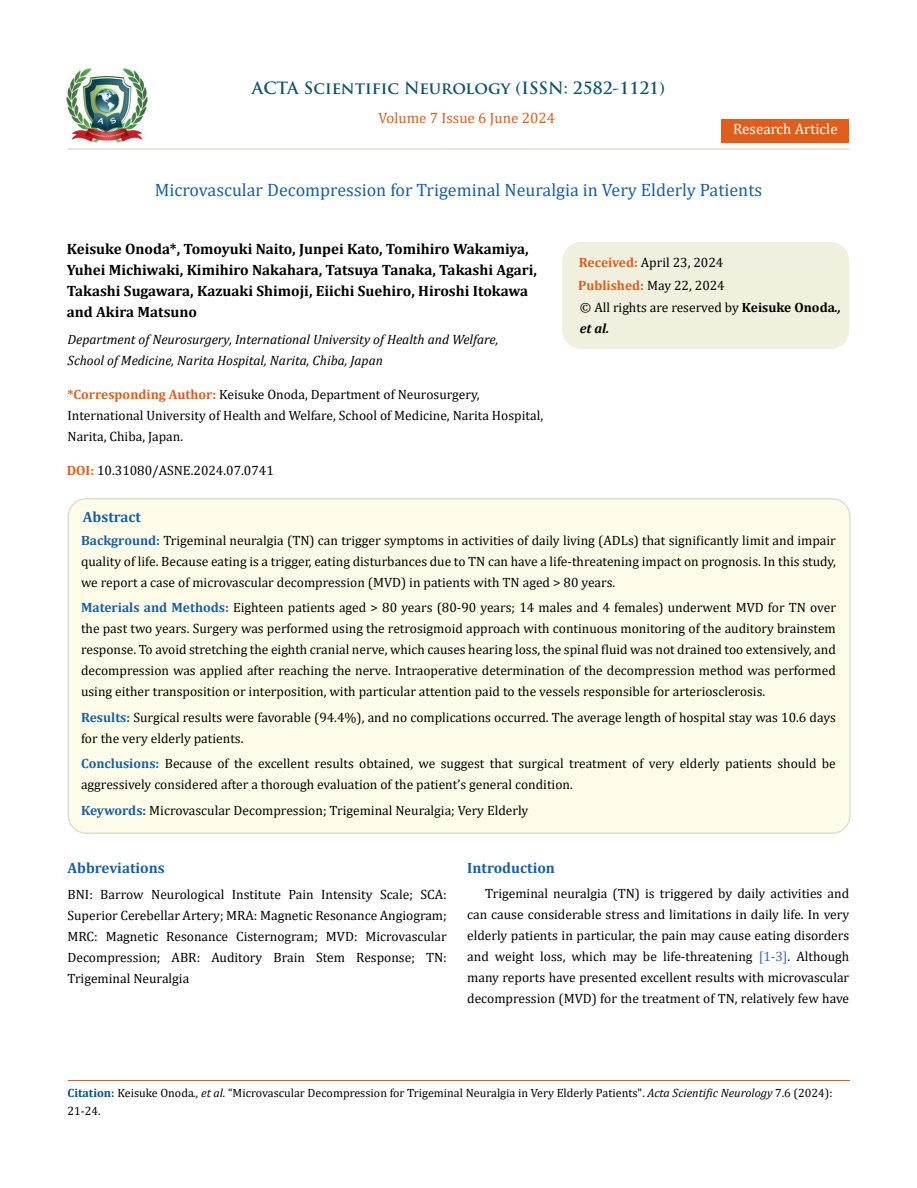
<style>
.page{position:relative;width:917px;height:1188px;background:#fff}
.page>*{position:absolute;margin:0;border:0;box-sizing:border-box;transform-origin:0 0}
.t1{font:18px "Cambria";color:#1560a6}
.t2{font:700 16.5px "Trajan Pro";color:#0e546a}
.t3{font:700 15px/21px "Cambria";color:#000}
.t4{font:700 15px "Cambria";color:#1560a6}
.t5{font:15px "Cambria";color:#e05d1a}
.t6{font:15px "Cambria";color:#fff}
.t7{font:13.5px/21px "Cambria";color:#000}
.t8{font:italic 13.5px/21px "Cambria";color:#000}
.t9{font:12px/18px "Cambria";color:#000}
.s1{font-weight:700;color:#e05d1a}
.s2{font-weight:700}
.s3{font-weight:700;font-style:italic}
.s4{font-weight:700;color:#1560a6}
.s5{color:#36c}
.s6{font-weight:700;color:#035089}
.s7{font-style:italic}
</style>
<div class="page">
<img style="left:67px;top:68px;width:80px;height:74px">
<div style="left:721px;top:119px;width:128px;height:23px;background:#e05d1a"></div>
<div style="left:563px;top:243px;width:285px;height:105px;background:#f1f0de;border-radius:18px"></div>
<div style="left:562px;top:242px;width:287px;height:107px;border:2px solid #f1f0de;border-radius:18px"></div>
<div style="left:68px;top:499px;width:781px;height:334px;background:#fffde9;border-radius:18px"></div>
<div style="left:67px;top:498px;width:783px;height:336px;border:2px solid #e0dfcd;border-radius:18px"></div>
<hr style="left:68px;top:1081px;width:781px;height:1px;background:#e05d1a">
<hr style="left:67px;top:148px;width:782px;height:2px;background:#e0dfcd">
<p class="t2" style="left:252px;top:77px;width:415px">ACTA Scientific Neurology (ISSN: 2582-1121)</p>
<p class="t5" style="left:378px;top:109px;width:178px">Volume 7 Issue 6 June 2024</p>
<p class="t6" style="left:733px;top:120px;width:106px">Research Article</p>
<h1 class="t1" style="left:155px;top:180px;width:609px">Microvascular Decompression for Trigeminal Neuralgia in Very Elderly Patients</h1>
<p class="t3" style="left:67px;top:238px;width:472px">Keisuke Onoda*, Tomoyuki Naito, Junpei Kato, Tomihiro Wakamiya, Yuhei Michiwaki, Kimihiro Nakahara, Tatsuya Tanaka, Takashi Agari, Takashi Sugawara, Kazuaki Shimoji, Eiichi Suehiro, Hiroshi Itokawa and Akira Matsuno</p>
<p class="t8" style="left:67px;top:329px;width:432px">Department of Neurosurgery, International University of Health and Welfare,<br>School of Medicine, Narita Hospital, Narita, Chiba, Japan</p>
<p class="t7" style="left:67px;top:384px;width:477px"><span class="s1">*Corresponding Author:</span> Keisuke Onoda, Department of Neurosurgery,<br>International University of Health and Welfare, School of Medicine, Narita Hospital,<br>Narita, Chiba, Japan.</p>
<p class="t7" style="left:67px;top:460px;width:208px"><span class="s1">DOI:</span> 10.31080/ASNE.2024.07.0741</p>
<p class="t7" style="left:578px;top:251px;width:148px;line-height:23px"><span class="s1">Received:</span> April 23, 2024<br><span class="s1">Published:</span> May 22, 2024</p>
<p class="t7" style="left:580px;top:297px;width:263px">© All rights are reserved by <span class="s2">Keisuke Onoda</span><span class="s3">., et al.</span></p>
<p class="t4" style="left:83px;top:506px;width:60px">Abstract</p>
<p class="t7" style="left:81px;top:529px;width:756px;text-align:justify"><span class="s4">Background:</span> Trigeminal neuralgia (TN) can trigger symptoms in activities of daily living (ADLs) that significantly limit and impair quality of life. Because eating is a trigger, eating disturbances due to TN can have a life-threatening impact on prognosis. In this study, we report a case of microvascular decompression (MVD) in patients with TN aged &gt; 80 years.</p>
<p class="t7" style="left:81px;top:597px;width:756px;text-align:justify"><span class="s4">Materials and Methods:</span> Eighteen patients aged &gt; 80 years (80-90 years; 14 males and 4 females) underwent MVD for TN over the past two years. Surgery was performed using the retrosigmoid approach with continuous monitoring of the auditory brainstem response. To avoid stretching the eighth cranial nerve, which causes hearing loss, the spinal fluid was not drained too extensively, and decompression was applied after reaching the nerve. Intraoperative determination of the decompression method was performed using either transposition or interposition, with particular attention paid to the vessels responsible for arteriosclerosis.</p>
<p class="t7" style="left:81px;top:706px;width:756px"><span class="s4">Results:</span> Surgical results were favorable (94.4%), and no complications occurred. The average length of hospital stay was 10.6 days for the very elderly patients.</p>
<p class="t7" style="left:81px;top:753px;width:756px"><span class="s4">Conclusions:</span> Because of the excellent results obtained, we suggest that surgical treatment of very elderly patients should be aggressively considered after a thorough evaluation of the patient’s general condition.</p>
<p class="t7" style="left:81px;top:799px;width:449px"><span class="s4">Keywords:</span> Microvascular Decompression; Trigeminal Neuralgia; Very Elderly</p>
<p class="t4" style="left:67px;top:858px;width:99px">Abbreviations</p>
<p class="t7" style="left:67px;top:884px;width:381px;text-align:justify">BNI: Barrow Neurological Institute Pain Intensity Scale; SCA:<br>Superior Cerebellar Artery; MRA: Magnetic Resonance Angiogram; MRC: Magnetic Resonance Cisternogram; MVD: Microvascular Decompression; ABR: Auditory Brain Stem Response; TN:<br>Trigeminal Neuralgia</p>
<p class="t4" style="left:467px;top:857px;width:89px">Introduction</p>
<p class="t7" style="left:467px;top:883px;width:383px;text-align:justify;text-indent:18px">Trigeminal neuralgia (TN) is triggered by daily activities and can cause considerable stress and limitations in daily life. In very elderly patients in particular, the pain may cause eating disorders and weight loss, which may be life-threatening <span class="s5">[1-3]</span>. Although many reports have presented excellent results with microvascular decompression (MVD) for the treatment of TN, relatively few have</p>
<p class="t9" style="left:68px;top:1084px;width:766px"><span class="s6">Citation:</span> Keisuke Onoda<span class="s7">., et al.</span> “Microvascular Decompression for Trigeminal Neuralgia in Very Elderly Patients". <span class="s7">Acta Scientific Neurology</span> 7.6 (2024):<br>21-24.</p>
</div>
